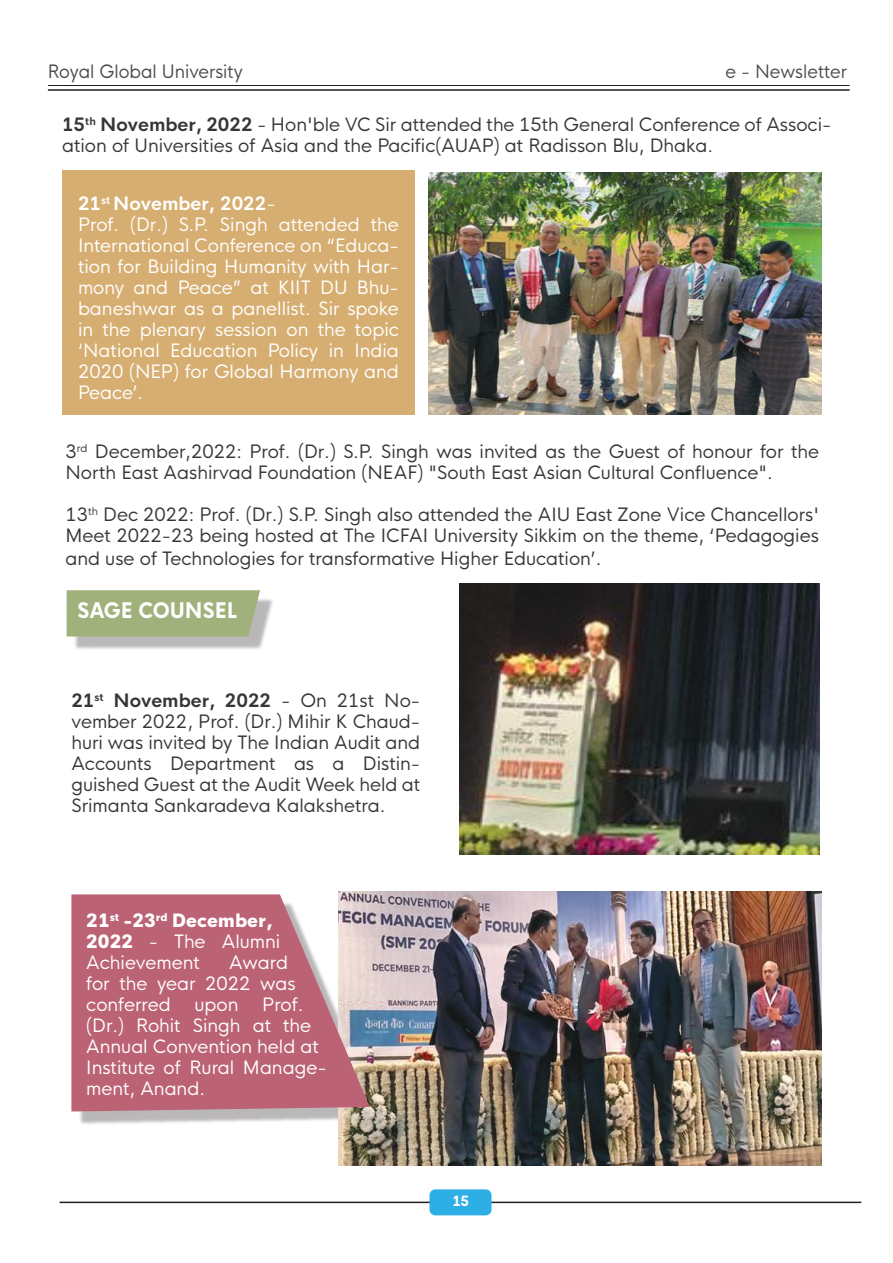
<style>
.page{position:relative;width:893px;height:1263px;background:#fff}
.page>*{position:absolute;margin:0;border:0;box-sizing:border-box;transform-origin:0 0}
.t1{font:800 21px "HK Nova";color:#fff;scale:.92 1}
.t2{font:18px/21px "HK Nova";color:#393535}
.t3{font:18px/21px "HK Nova";color:#fff}
.t4{font:18px "HK Nova";color:#4e4b4c;scale:.96 1}
.t5{font:800 13.8px "HK Nova";color:#fff}
.s1{font-weight:700}
.s2{font-weight:800}
</style>
<div class="page">
<div style="left:62px;top:170px;width:352px;height:245px;background:#d6ae71"></div>
<hr style="left:60px;top:1201px;width:801px;height:2px;background:#241f1f">
<hr style="left:48px;top:89px;width:802px;height:2px;background:#241f1f">
<hr style="left:48px;top:85px;width:802px;height:1px;background:#241f1f">
<div style="left:429px;top:1189px;width:62px;height:26px;background:#2daee4;border-radius:6px"></div>
<img style="left:73px;top:599px;width:200px;height:50px">
<div style="left:67px;top:590px;width:193px;height:46px;background:#a1b17c"></div>
<img style="left:459px;top:584px;width:360px;height:270px">
<img style="left:339px;top:892px;width:483px;height:273px">
<img style="left:77px;top:900px;width:308px;height:227px">
<svg style="left:71px;top:894px;width:299px;height:217px;background:#bf7383"></svg>
<img style="left:429px;top:173px;width:393px;height:242px">
<p class="t4" style="left:48px;top:56px;width:204px">Royal Global University</p>
<p class="t4" style="left:726px;top:56px;width:128px">e - Newsletter</p>
<p class="t2" style="left:62px;top:112px;width:771px"><span class="s1">15</span><sup>th</sup> <span class="s1">November, 2022</span> - Hon'ble VC Sir attended the 15th General Conference of Associ&shy;ation of Universities of Asia and the Pacific(AUAP) at Radisson Blu, Dhaka.</p>
<p class="t3" style="left:78px;top:191px;width:322px"><span class="s1">21</span><sup>st</sup> <span class="s1">November, 2022</span>-<br>Prof. (Dr.) S.P. Singh attended the<br>International Conference on “Educa&shy;tion for Building Humanity with Har&shy;mony and Peace” at KIIT DU Bhu&shy;baneshwar as a panellist. Sir spoke in the plenary session on the topic ‘National Education Policy in India<br>2020 (NEP) for Global Harmony and<br>Peace’.</p>
<p class="t2" style="left:65px;top:439px;width:755px">3<sup>rd</sup> December,2022: Prof. (Dr.) S.P. Singh was invited as the Guest of honour for the<br>North East Aashirvad Foundation (NEAF) "South East Asian Cultural Confluence".</p>
<p class="t2" style="left:65px;top:502px;width:755px;line-height:21.8px;text-align:justify">13<sup>th</sup> Dec 2022: Prof. (Dr.) S.P. Singh also attended the AIU East Zone Vice Chancellors' Meet 2022-23 being hosted at The ICFAI University Sikkim on the theme, ‘Pedagogies and use of Technologies for transformative Higher Education’.</p>
<p class="t1" style="left:77px;top:592px;width:175px">SAGE COUNSEL</p>
<p class="t2" style="left:71px;top:688px;width:350px;text-align:justify"><span class="s1">21</span><sup>st</sup> <span class="s1">November, 2022</span> - On 21st No&shy;vember 2022, Prof. (Dr.) Mihir K Chaud&shy;huri was invited by The Indian Audit and Accounts Department as a Distin&shy;guished Guest at the Audit Week held at Srimanta Sankaradeva Kalakshetra.</p>
<p class="t3" style="left:86px;top:908px;width:196px"><span class="s2">21</span><sup>st</sup> <span class="s2">-23</span><sup>rd</sup> <span class="s2">December,<br>2022</span> - The Alumni<br>Achievement</p>
<p class="t3" style="left:86px;top:950px;width:211px;text-indent:143px">Award for the year 2022 was conferred</p>
<p class="t3" style="left:86px;top:992px;width:242px;text-indent:176px">Prof. (Dr.) Rohit Singh at the<br>Annual Convention held at<br>Institute of Rural Manage&shy;ment, Anand.</p>
<p class="t3" style="left:195px;top:992px;width:45px">upon</p>
<p class="t5" style="left:452px;top:1189px;width:18px">15</p>
</div>
